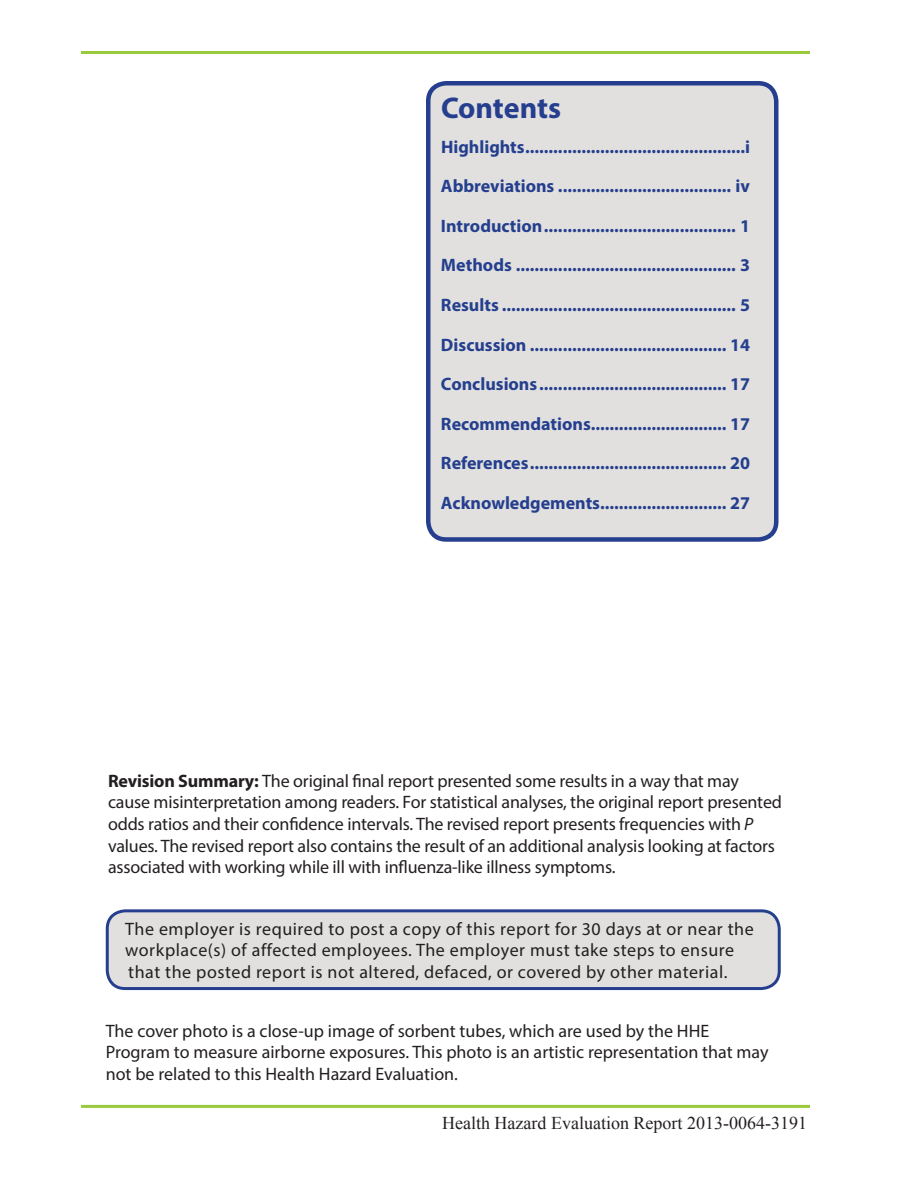
<style>
.page{position:relative;width:918px;height:1188px;background:#fff}
.page>*{position:absolute;margin:0;border:0;box-sizing:border-box;transform-origin:0 0}
.Body_Heading_1{font:700 30px "Myriad Pro";letter-spacing:-.005em;color:#253f8e}
.t1{font:18px/21.6px "Myriad Pro";letter-spacing:-.01em;color:#231f20}
.TOC-Style{font:700 18px "Myriad Pro";color:#253f8e}
.t2{font:18px/21.6px "Myriad Pro";letter-spacing:.03em;color:#231f20}
.t3{font:18px "Times New Roman";color:#231f20}
.s1{font-weight:700}
.s2{font-style:italic}
</style>
<div class="page">
<hr style="left:81px;top:1105px;width:729px;height:3px;background:#99ca3b">
<hr style="left:81px;top:51px;width:729px;height:3px;background:#99ca3b">
<div style="left:428px;top:83px;width:348px;height:456px;background:#e1e0df;border-radius:18px"></div>
<div style="left:426px;top:81px;width:353px;height:461px;border:4px solid #253f8e;border-radius:18px"></div>
<div style="left:107px;top:911px;width:672px;height:78px;background:#e1e0df;border-radius:18px"></div>
<div style="left:106px;top:909px;width:675px;height:81px;border:3px solid #253f8e;border-radius:18px"></div>
<p class="Body_Heading_1" style="left:441px;top:88px;width:122px">Contents</p>
<p class="TOC-Style" style="left:441px;top:135px;width:311px">Highlights...............................................i</p>
<p class="TOC-Style" style="left:441px;top:174px;width:311px">Abbreviations ..................................... iv</p>
<p class="TOC-Style" style="left:441px;top:214px;width:311px">Introduction......................................... 1</p>
<p class="TOC-Style" style="left:441px;top:254px;width:311px">Methods ............................................... 3</p>
<p class="TOC-Style" style="left:441px;top:293px;width:311px">Results .................................................. 5</p>
<p class="TOC-Style" style="left:441px;top:333px;width:311px">Discussion .......................................... 14</p>
<p class="TOC-Style" style="left:441px;top:372px;width:311px">Conclusions........................................ 17</p>
<p class="TOC-Style" style="left:441px;top:412px;width:311px">Recommendations............................. 17</p>
<p class="TOC-Style" style="left:441px;top:452px;width:311px">References.......................................... 20</p>
<p class="TOC-Style" style="left:441px;top:491px;width:311px">Acknowledgements........................... 27</p>
<p class="t1" style="left:108px;top:770px;width:675px"><span class="s1">Revision Summary:</span> The original final report presented some results in a way that may cause misinterpretation among readers. For statistical analyses, the original report presented odds ratios and their confidence intervals. The revised report presents frequencies with <span class="s2">P </span>values. The revised report also contains the result of an additional analysis looking at factors associated with working while ill with influenza-like illness symptoms.</p>
<p class="t2" style="left:125px;top:918px;width:630px">The employer is required to post a copy of this report for 30 days at or near the workplace(s) of affected employees. The employer must take steps to ensure that the posted report is not altered, defaced, or covered by other material.</p>
<p class="t1" style="left:106px;top:1020px;width:664px">The cover photo is a close-up image of sorbent tubes, which are used by the HHE<br>Program to measure airborne exposures. This photo is an artistic representation that may not be related to this Health Hazard Evaluation.</p>
<p class="t3" style="left:442px;top:1111px;width:366px">Health Hazard Evaluation Report 2013-0064-3191</p>
</div>
